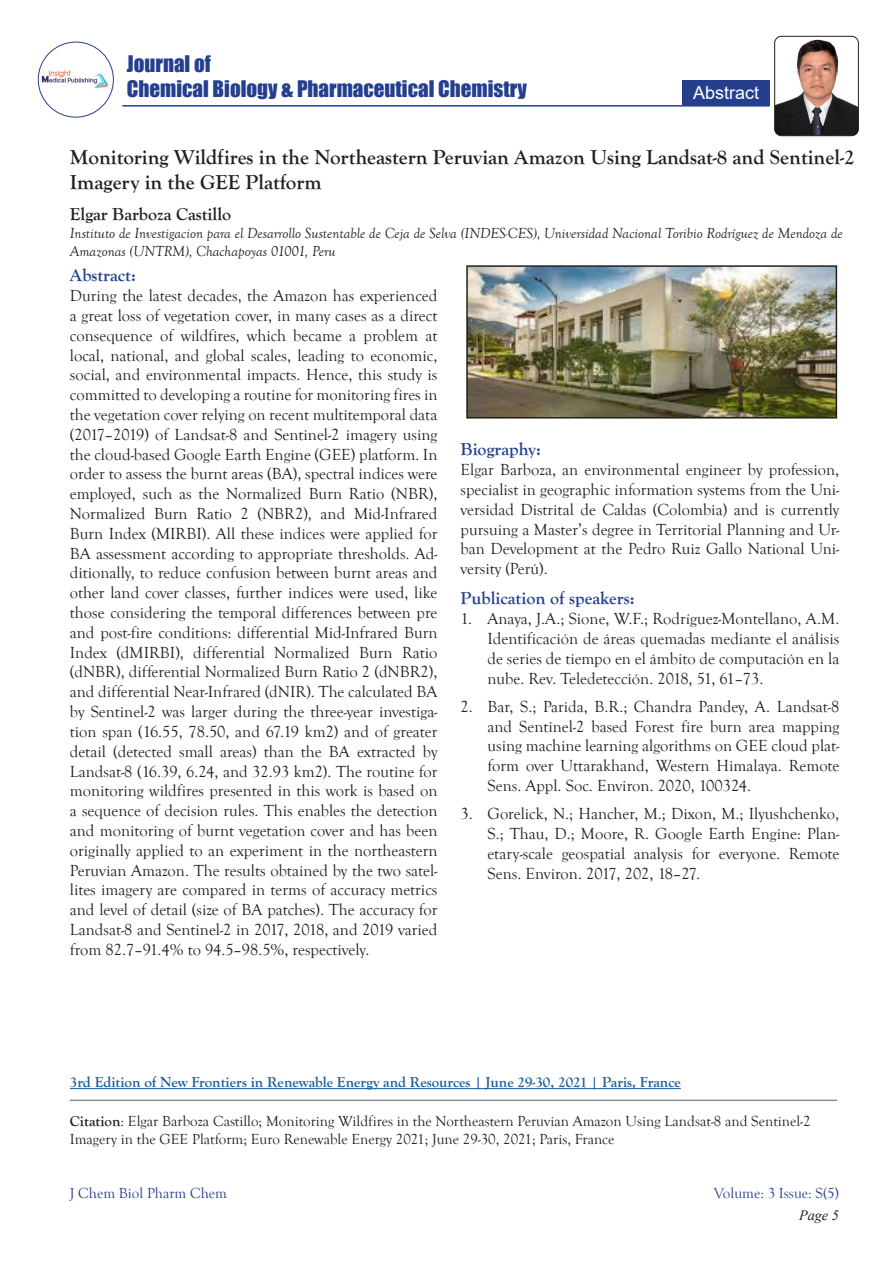
<style>
.page{position:relative;width:893px;height:1263px;background:#fff}
.page>*{position:absolute;margin:0;border:0;box-sizing:border-box;transform-origin:0 0}
.t1{font:700 21px/25.2px "Goudy Old Style T";color:#231f20}
.t2{font:21px/25.2px "Impact";color:#253f8e}
.t3{font:700 18px "Goudy Old Style T";color:#253f8e}
.t4{font:700 18px "Goudy Old Style T";color:#231f20}
.t5{font:18px "Arial";color:#fff}
.t6{font:16.5px/19.8px "Goudy Old Style T";color:#231f20;text-align:justify}
.t7{font:15px/18px "Goudy Old Style T";color:#231f20}
.t8{font:italic 15px/18px "Goudy Old Style T";color:#231f20}
.t9{font:700 15px "Goudy Old Style T";color:#175d9e}
.t10{font:15px "Goudy Old Style T";color:#253f8e}
.t11{font:italic 14.25px "Times New Roman";color:#231f20}
.s1{font-weight:700}
</style>
<div class="page">
<img style="left:38px;top:67px;width:75px;height:25px">
<div style="left:38px;top:42px;width:76px;height:76px;border:1px solid #253f8e;border-radius:50%"></div>
<div style="left:682px;top:80px;width:88px;height:25px;background:#253f8e"></div>
<hr style="left:122px;top:105px;width:647px;height:2px;background:#253f8e">
<img style="left:775px;top:36px;width:83px;height:100px">
<div style="left:774px;top:36px;width:85px;height:100px;border:1px solid #231f20;border-radius:7px"></div>
<hr style="left:70px;top:1099px;width:767px;height:2px;background:#231f20">
<img style="left:469px;top:268px;width:365px;height:147px">
<div style="left:466px;top:265px;width:371px;height:153px;border:2px solid #231f20"></div>
<hr style="left:70px;top:1088px;width:611px;height:1px;background:#175d9e">
<p class="t2" style="left:127px;top:51px;width:402px">Journal of<br>Chemical Biology &amp; Pharmaceutical Chemistry</p>
<p class="t5" style="left:693px;top:80px;width:68px">Abstract</p>
<p class="t1" style="left:70px;top:145px;width:786px">Monitoring Wildfires in the Northeastern Peruvian Amazon Using Landsat-8 and Sentinel-2<br>Imagery in the GEE Platform</p>
<p class="t4" style="left:70px;top:204px;width:163px">Elgar Barboza Castillo</p>
<p class="t8" style="left:70px;top:224px;width:774px">Instituto de Investigacion para el Desarrollo Sustentable de Ceja de Selva (INDES-CES), Universidad Nacional Toribio Rodríguez de Mendoza de<br>Amazonas (UNTRM), Chachapoyas 01001, Peru</p>
<p class="t3" style="left:70px;top:265px;width:68px">Abstract:</p>
<p class="t6" style="left:70px;top:286px;width:369px">During the latest decades, the Amazon has experienced a great loss of vegetation cover, in many cases as a direct consequence of wildfires, which became a problem at local, national, and global scales, leading to economic, social, and environmental impacts. Hence, this study is committed to developing a routine for monitoring fires in the vegetation cover relying on recent multitemporal data (2017–2019) of Landsat-8 and Sentinel-2 imagery using the cloud-based Google Earth Engine (GEE) platform. In order to assess the burnt areas (BA), spectral indices were employed, such as the Normalized Burn Ratio (NBR), Normalized Burn Ratio 2 (NBR2), and Mid-Infrared Burn Index (MIRBI). All these indices were applied for BA assessment according to appropriate thresholds. Ad&shy;ditionally, to reduce confusion between burnt areas and other land cover classes, further indices were used, like those considering the temporal differences between pre and post-fire conditions: differential Mid-Infrared Burn Index (dMIRBI), differential Normalized Burn Ratio (dNBR), differential Normalized Burn Ratio 2 (dNBR2), and differential Near-Infrared (dNIR). The calculated BA by Sentinel-2 was larger during the three-year investiga&shy;tion span (16.55, 78.50, and 67.19 km2) and of greater detail (detected small areas) than the BA extracted by Landsat-8 (16.39, 6.24, and 32.93 km2). The routine for monitoring wildfires presented in this work is based on a sequence of decision rules. This enables the detection and monitoring of burnt vegetation cover and has been originally applied to an experiment in the northeastern Peruvian Amazon. The results obtained by the two satel&shy;lites imagery are compared in terms of accuracy metrics and level of detail (size of BA patches). The accuracy for Landsat-8 and Sentinel-2 in 2017, 2018, and 2019 varied from 82.7–91.4% to 94.5–98.5%, respectively.</p>
<p class="t3" style="left:461px;top:439px;width:82px">Biography:</p>
<p class="t6" style="left:461px;top:460px;width:380px">Elgar Barboza, an environmental engineer by profession, specialist in geographic information systems from the Uni&shy;versidad Distrital de Caldas (Colombia) and is currently pursuing a Master’s degree in Territorial Planning and Ur&shy;ban Development at the Pedro Ruiz Gallo National Uni&shy;versity (Perú).</p>
<p class="t3" style="left:461px;top:588px;width:176px">Publication of speakers:</p>
<p class="t6" style="left:488px;top:609px;width:353px;text-indent:-27px">1. Anaya, J.A.; Sione, W.F.; Rodríguez-Montellano, A.M.<br>Identificación de áreas quemadas mediante el análisis de series de tiempo en el ámbito de computación en la nube. Rev. Teledetección. 2018, 51, 61–73.</p>
<p class="t6" style="left:488px;top:697px;width:353px;text-indent:-27px">2. Bar, S.; Parida, B.R.; Chandra Pandey, A. Landsat-8 and Sentinel-2 based Forest fire burn area mapping using machine learning algorithms on GEE cloud plat&shy;form over Uttarakhand, Western Himalaya. Remote Sens. Appl. Soc. Environ. 2020, 100324.</p>
<p class="t6" style="left:488px;top:804px;width:353px;text-indent:-27px">3. Gorelick, N.; Hancher, M.; Dixon, M.; Ilyushchenko, S.; Thau, D.; Moore, R. Google Earth Engine: Plan&shy;etary-scale geospatial analysis for everyone. Remote Sens. Environ. 2017, 202, 18–27.</p>
<p class="t9" style="left:70px;top:1074px;width:612px">3rd Edition of New Frontiers in Renewable Energy and Resources | June 29-30, 2021 | Paris, France</p>
<p class="t7" style="left:70px;top:1112px;width:742px"><span class="s1">Citation</span>: Elgar Barboza Castillo; Monitoring Wildfires in the Northeastern Peruvian Amazon Using Landsat-8 and Sentinel-2<br>Imagery in the GEE Platform; Euro Renewable Energy 2021; June 29-30, 2021; Paris, France</p>
<p class="t10" style="left:70px;top:1185px;width:159px">J Chem Biol Pharm Chem</p>
<p class="t10" style="left:714px;top:1185px;width:127px">Volume: 3 Issue: S(5)</p>
<p class="t11" style="left:799px;top:1206px;width:41px">Page 5</p>
</div>
